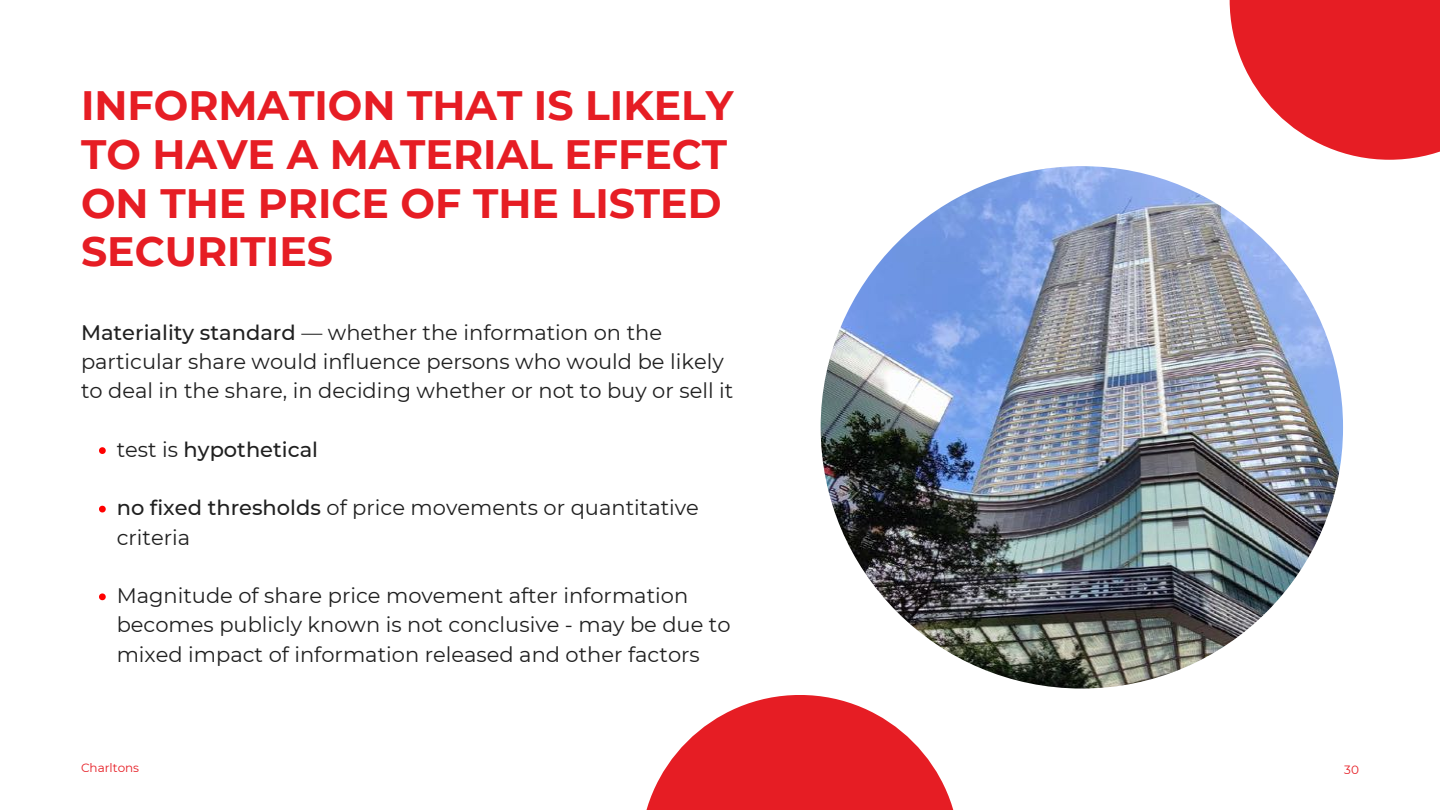
<style>
.page{position:relative;width:1440px;height:810px;background:#fff}
.page>*{position:absolute;margin:0;border:0;box-sizing:border-box;transform-origin:0 0}
.t1{font:700 41px/48.8px "Montserrat";color:#e61d24}
.t2{font:21px/29.2px "Montserrat";color:#202020}
.t3{font:500 21px "Montserrat";color:#202020}
.t4{font:12px "Montserrat";color:#e61d24}
.s1{font-weight:500}
.s2{font-weight:400}
</style>
<div class="page">
<svg style="left:99px;top:447px;width:7px;height:7px"></svg>
<svg style="left:99px;top:506px;width:7px;height:6px"></svg>
<svg style="left:99px;top:593px;width:7px;height:7px"></svg>
<img style="left:821px;top:166px;width:522px;height:523px;border-radius:50%">
<svg style="left:1230px;top:0;width:210px;height:160px;fill:#e61d24"></svg>
<svg style="left:646px;top:695px;width:308px;height:115px;fill:#e61d24"></svg>
<h1 class="t1" style="left:81px;top:81px;width:654px">INFORMATION THAT IS LIKELY<br>TO HAVE A MATERIAL EFFECT<br>ON THE PRICE OF THE LISTED<br>SECURITIES</h1>
<p class="t2" style="left:81px;top:318px;width:654px"><span class="s1">Materiality standard</span> — whether the information on the particular share would influence persons who would be likely to deal in the share, in deciding whether or not to buy or sell it</p>
<p class="t3" style="left:117px;top:437px;width:203px"><span class="s2">test is</span> hypothetical</p>
<p class="t2" style="left:117px;top:493px;width:584px"><span class="s1">no fixed thresholds</span> of price movements or quantitative criteria</p>
<p class="t2" style="left:117px;top:581px;width:615px">Magnitude of share price movement after information becomes publicly known is not conclusive - may be due to mixed impact of information released and other factors</p>
<p class="t4" style="left:81px;top:761px;width:60px">Charltons</p>
<p class="t4" style="left:1344px;top:762px;width:16px">30</p>
</div>
